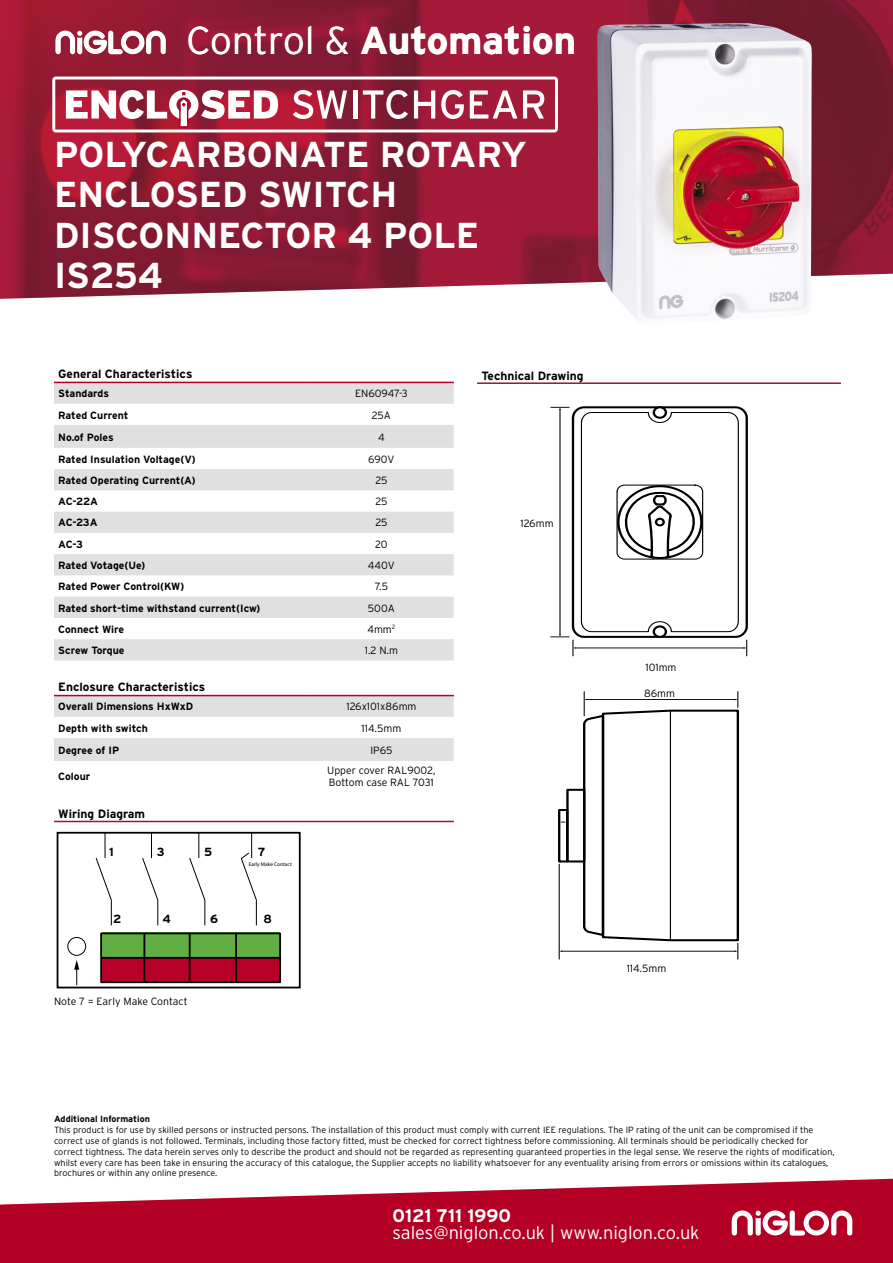
<style>
.page{position:relative;width:893px;height:1263px;background:#fff}
.page>*{position:absolute;margin:0;border:0;box-sizing:border-box;transform-origin:0 0}
.t1{font:700 38.7px "Interstate";color:#fff}
.t2{font:700 36px/40.5px "Interstate";color:#fff}
.t3{font:300 18.15px "Interstate";color:#fff}
.t4{font:700 18.15px "Interstate";color:#fff}
.t5{font:700 12px "Interstate";color:#000}
.t6{font:700 11.85px "Interstate";color:#000}
.t7{font:700 10.5px "Interstate";color:#000}
.t8{font:300 10.5px/12.6px "Interstate";color:#000}
.t9{font:300 9px/10.8px "Interstate";color:#000}
.t10{font:700 9px "Interstate";color:#000}
.t11{font:5.4px "Myriad Pro";color:#000}
.s1{font-weight:300}
</style>
<div class="page">
<img style="left:0;top:0;width:893px;height:299px">
<svg style="left:56px;top:31px;width:110px;height:23px"></svg>
<svg style="left:0;top:1178px;width:893px;height:85px;fill:#b40025"></svg>
<svg style="left:732px;top:1210px;width:120px;height:25px"></svg>
<svg style="left:52px;top:77px;width:506px;height:55px"></svg>
<img style="left:597px;top:23px;width:215px;height:296px">
<svg style="left:54px;top:383px;width:400px;height:277px;fill:#e0e0e0"></svg>
<hr style="left:54px;top:382px;width:255px;height:1px;background:#b40025">
<hr style="left:309px;top:382px;width:145px;height:1px;background:#b40025">
<svg style="left:54px;top:696px;width:400px;height:65px"></svg>
<hr style="left:54px;top:695px;width:255px;height:1px;background:#b40025">
<hr style="left:309px;top:695px;width:145px;height:1px;background:#b40025">
<hr style="left:477px;top:382px;width:364px;height:2px;background:#9f1428">
<hr style="left:559px;top:864px;width:1px;height:95px;background:#000">
<hr style="left:562px;top:951px;width:173px;height:1px;background:#000">
<svg style="left:582px;top:692px;width:157px;height:267px"></svg>
<div style="left:566px;top:789px;width:19px;height:73px;border:2px solid #000"></div>
<div style="left:558px;top:809px;width:10px;height:53px;border:2px solid #000"></div>
<svg style="left:551px;top:407px;width:196px;height:249px"></svg>
<div style="left:654px;top:407px;width:12px;height:11px;background:#fff;border-radius:50%"></div>
<div style="left:653px;top:406px;width:14px;height:13px;border:2px solid #000;border-radius:50%"></div>
<div style="left:654px;top:626px;width:12px;height:11px;background:#fff;border-radius:50%"></div>
<div style="left:653px;top:625px;width:14px;height:13px;border:2px solid #000;border-radius:50%"></div>
<hr style="left:54px;top:821px;width:400px;height:1px;background:#9f1428">
<div style="left:102px;top:958px;width:178px;height:24px;background:#b70028"></div>
<div style="left:102px;top:933px;width:178px;height:24px;background:#61af42"></div>
<div style="left:100px;top:932px;width:181px;height:51px;border:2px solid #000"></div>
<hr style="left:101px;top:957px;width:179px;height:2px;background:#000">
<div style="left:67px;top:937px;width:19px;height:19px;border:1px solid #000;border-radius:50%"></div>
<svg style="left:74px;top:960px;width:5px;height:25px"></svg>
<svg style="left:95px;top:835px;width:17px;height:91px"></svg>
<svg style="left:142px;top:835px;width:17px;height:91px"></svg>
<svg style="left:189px;top:835px;width:17px;height:91px"></svg>
<svg style="left:241px;top:835px;width:16px;height:91px"></svg>
<hr style="left:143px;top:933px;width:2px;height:49px;background:#000">
<hr style="left:189px;top:933px;width:2px;height:48px;background:#000">
<hr style="left:235px;top:933px;width:2px;height:48px;background:#000">
<div style="left:57px;top:832px;width:244px;height:156px;border:2px solid #000"></div>
<h1 class="t1" style="left:186px;top:19px;width:392px"><span class="s1">Control &amp;</span> Automation</h1>
<h2 class="t2" style="left:54px;top:133px;width:474px">POLYCARBONATE ROTARY<br>ENCLOSED SWITCH<br>DISCONNECTOR 4 POLE<br>IS254</h2>
<h3 class="t5" style="left:58px;top:367px;width:136px">General Characteristics</h3>
<p class="t7" style="left:58px;top:388px;width:52px">Standards</p>
<p class="t8" style="left:355px;top:387px;width:54px">EN60947-3</p>
<p class="t7" style="left:58px;top:409px;width:72px">Rated Current</p>
<p class="t8" style="left:372px;top:408px;width:21px">25A</p>
<p class="t7" style="left:58px;top:431px;width:57px">No.of Poles</p>
<p class="t8" style="left:378px;top:430px;width:8px">4</p>
<p class="t7" style="left:58px;top:453px;width:139px">Rated Insulation Voltage(V)</p>
<p class="t8" style="left:368px;top:453px;width:28px">690V</p>
<p class="t7" style="left:58px;top:474px;width:139px">Rated Operating Current(A)</p>
<p class="t8" style="left:375px;top:474px;width:14px">25</p>
<p class="t7" style="left:58px;top:496px;width:41px">AC-22A</p>
<p class="t8" style="left:375px;top:495px;width:14px">25</p>
<p class="t7" style="left:58px;top:517px;width:41px">AC-23A</p>
<p class="t8" style="left:375px;top:516px;width:14px">25</p>
<p class="t7" style="left:58px;top:538px;width:26px">AC-3</p>
<p class="t8" style="left:375px;top:538px;width:14px">20</p>
<p class="t7" style="left:58px;top:559px;width:89px">Rated Votage(Ue)</p>
<p class="t8" style="left:368px;top:559px;width:28px">440V</p>
<p class="t7" style="left:58px;top:581px;width:128px">Rated Power Control(KW)</p>
<p class="t8" style="left:375px;top:580px;width:15px">7.5</p>
<p class="t7" style="left:58px;top:602px;width:204px">Rated short-time withstand current(Icw)</p>
<p class="t8" style="left:368px;top:601px;width:28px">500A</p>
<p class="t7" style="left:58px;top:623px;width:67px">Connect Wire</p>
<p class="t8" style="left:367px;top:623px;width:29px">4mm<sup>2</sup></p>
<p class="t7" style="left:58px;top:644px;width:68px">Screw Torque</p>
<p class="t8" style="left:365px;top:644px;width:35px">1.2 N.m</p>
<h3 class="t5" style="left:58px;top:680px;width:149px">Enclosure Characteristics</h3>
<p class="t7" style="left:58px;top:701px;width:136px">Overall Dimensions HxWxD</p>
<p class="t8" style="left:346px;top:700px;width:72px">126x101x86mm</p>
<p class="t7" style="left:58px;top:722px;width:91px">Depth with switch</p>
<p class="t8" style="left:362px;top:721px;width:41px">114.5mm</p>
<p class="t7" style="left:58px;top:744px;width:62px">Degree of IP</p>
<p class="t8" style="left:370px;top:744px;width:24px">IP65</p>
<p class="t7" style="left:58px;top:770px;width:34px">Colour</p>
<p class="t8" style="left:327px;top:763px;width:110px">Upper cover RAL9002,<br>Bottom case RAL 7031</p>
<h3 class="t5" style="left:58px;top:807px;width:88px">Wiring Diagram</h3>
<h3 class="t6" style="left:109px;top:845px;width:6px">1</h3>
<h3 class="t6" style="left:157px;top:845px;width:9px">3</h3>
<h3 class="t6" style="left:204px;top:845px;width:10px">5</h3>
<h3 class="t6" style="left:258px;top:845px;width:9px">7</h3>
<p class="t11" style="left:249px;top:860px;width:44px">Early Make Contact</p>
<h3 class="t6" style="left:113px;top:912px;width:10px">2</h3>
<h3 class="t6" style="left:163px;top:912px;width:10px">4</h3>
<h3 class="t6" style="left:210px;top:912px;width:10px">6</h3>
<h3 class="t6" style="left:263px;top:912px;width:10px">8</h3>
<p class="t8" style="left:54px;top:995px;width:135px">Note 7 = Early Make Contact</p>
<h3 class="t5" style="left:481px;top:369px;width:104px">Technical Drawing</h3>
<p class="t8" style="left:520px;top:517px;width:35px">126mm</p>
<p class="t8" style="left:645px;top:661px;width:33px">101mm</p>
<p class="t8" style="left:644px;top:687px;width:32px">86mm</p>
<p class="t8" style="left:627px;top:962px;width:41px">114.5mm</p>
<p class="t10" style="left:54px;top:1114px;width:98px">Additional Information</p>
<p class="t9" style="left:54px;top:1124px;width:782px">This product is for use by skilled persons or instructed persons. The installation of this product must comply with current IEE regulations. The IP rating of the unit can be compromised if the correct use of glands is not followed. Terminals, including those factory fitted, must be checked for correct tightness before commissioning. All terminals should be periodically checked for correct tightness. The data herein serves only to describe the product and should not be regarded as representing guaranteed properties in the legal sense. We reserve the rights of modification, whilst every care has been take in ensuring the accuracy of this catalogue, the Supplier accepts no liability whatsoever for any eventuality arising from errors or omissions within its catalogues, brochures or within any online presence.</p>
<h3 class="t4" style="left:393px;top:1205px;width:120px">0121 711 1990</h3>
<h3 class="t3" style="left:393px;top:1222px;width:308px">sales@niglon.co.uk | www.niglon.co.uk</h3>
</div>
